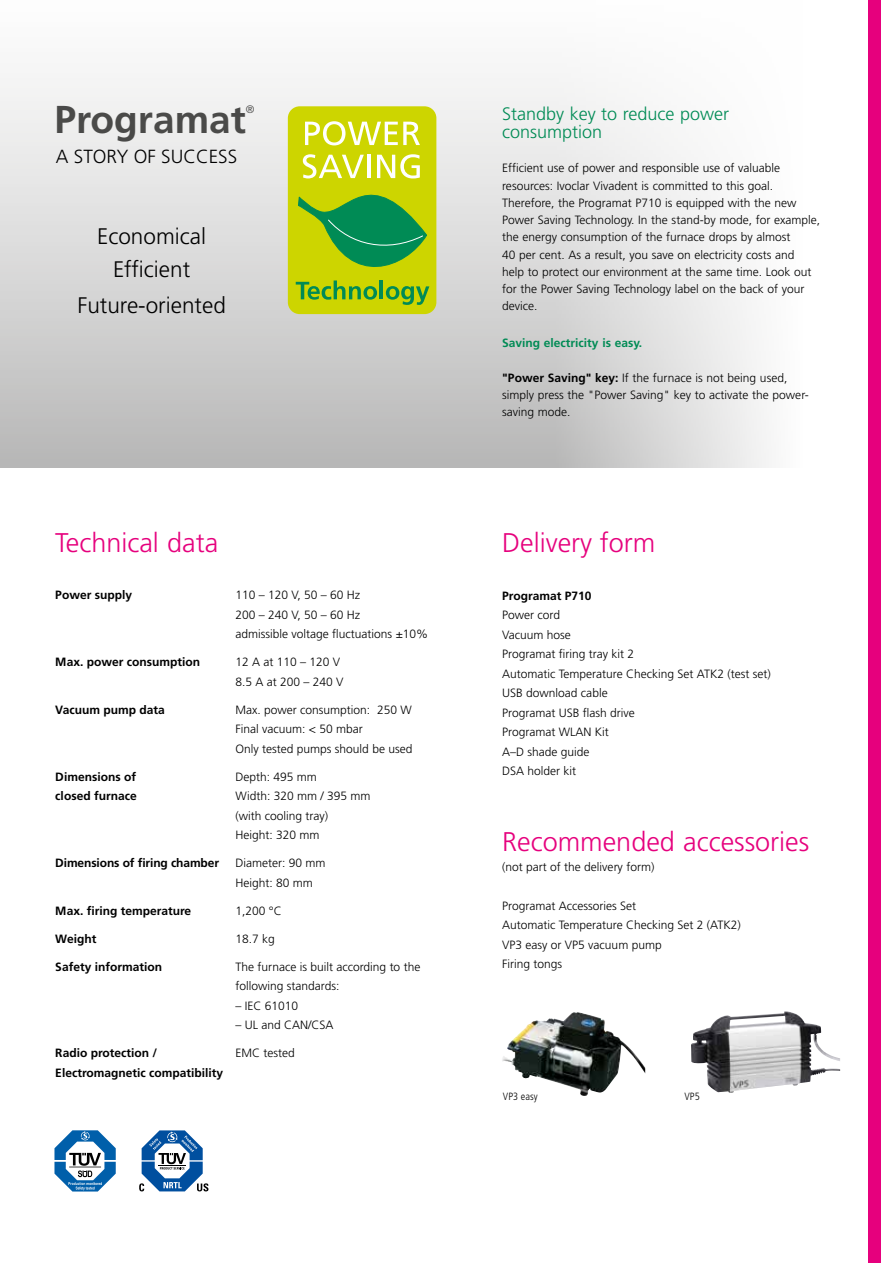
<style>
.page{position:relative;width:881px;height:1263px;background:#fff}
.page>*{position:absolute;margin:0;border:0;box-sizing:border-box;transform-origin:0 0}
.t1{font:700 38.85px "Frutiger";color:#4a4a49}
.t2{font:300 27px "Frutiger";color:#e6007d}
.t3{font:300 22.5px/33px "Frutiger";color:#000;text-align:center}
.t4{font:300 18.9px "Frutiger";color:#000}
.t5{font:300 18px/18px "Frutiger";color:#008b55}
.t6{font:300 12px/19.5px "Frutiger";color:#000}
.t7{font:700 12px "Frutiger";color:#000}
.t8{font:700 12px "Frutiger";color:#008b55}
.t9{font:300 10.8px "Frutiger";color:#4a4a49}
.t10{font:300 condensed 10.5px "Frutiger";color:#000}
.s1{font-weight:700}
</style>
<div class="page">
<div style="left:867px;top:0;width:13px;height:1263px;background:#e6007d"></div>
<svg style="left:0;top:0;width:868px;height:468px"></svg>
<div style="left:288px;top:106px;width:148px;height:208px;background:#cdd500;border-radius:12px"></div>
<svg style="left:305px;top:121px;width:92px;height:24px"></svg>
<svg style="left:403px;top:122px;width:17px;height:23px"></svg>
<svg style="left:295px;top:154px;width:134px;height:151px"></svg>
<svg style="left:139px;top:1130px;width:69px;height:61px"></svg>
<svg style="left:54px;top:1130px;width:62px;height:61px"></svg>
<img style="left:691px;top:1012px;width:148px;height:81px">
<img style="left:502px;top:1012px;width:143px;height:84px">
<h1 class="t1" style="left:54px;top:97px;width:193px">Programat</h1>
<p class="t9" style="left:246px;top:104px;width:10px">®</p>
<h3 class="t4" style="left:56px;top:146px;width:183px">A STORY OF SUCCESS</h3>
<h3 class="t3" style="left:97px;top:220px;width:110px">Economical<br>Efficient</h3>
<h3 class="t3" style="left:77px;top:289px;width:150px">Future-oriented</h3>
<h2 class="t2" style="left:55px;top:527px;width:164px">Technical data</h2>
<p class="t7" style="left:55px;top:588px;width:78px">Power supply</p>
<p class="t6" style="left:235px;top:586px;width:194px">110 – 120 V, 50 – 60 Hz<br>200 – 240 V, 50 – 60 Hz<br>admissible voltage fluctuations ±10%</p>
<p class="t7" style="left:55px;top:655px;width:146px">Max. power consumption</p>
<p class="t6" style="left:235px;top:653px;width:110px">12 A at 110 – 120 V<br>8.5 A at 200 – 240 V</p>
<p class="t7" style="left:55px;top:703px;width:111px">Vacuum pump data</p>
<p class="t6" style="left:235px;top:700px;width:178px">Max. power consumption: 250 W<br>Final vacuum: &lt; 50 mbar<br>Only tested pumps should be used</p>
<p class="t7" style="left:55px;top:770px;width:82px">Dimensions of</p>
<p class="t6" style="left:235px;top:767px;width:83px">Depth: 495 mm</p>
<p class="t7" style="left:55px;top:789px;width:83px">closed furnace</p>
<p class="t6" style="left:235px;top:787px;width:136px">Width: 320 mm / 395 mm (with cooling tray)<br>Height: 320 mm</p>
<p class="t7" style="left:55px;top:856px;width:165px">Dimensions of firing chamber</p>
<p class="t6" style="left:235px;top:854px;width:91px">Diameter: 90 mm<br>Height: 80 mm</p>
<p class="t7" style="left:55px;top:904px;width:137px">Max. firing temperature</p>
<p class="t6" style="left:235px;top:901px;width:48px">1,200 °C</p>
<p class="t7" style="left:55px;top:932px;width:43px">Weight</p>
<p class="t6" style="left:235px;top:929px;width:41px">18.7 kg</p>
<p class="t7" style="left:55px;top:960px;width:108px">Safety information</p>
<p class="t6" style="left:235px;top:957px;width:186px">The furnace is built according to the following standards:</p>
<p class="t6" style="left:235px;top:996px;width:64px">– IEC 61010</p>
<p class="t6" style="left:235px;top:1016px;width:100px">– UL and CAN/CSA</p>
<p class="t7" style="left:55px;top:1046px;width:103px">Radio protection /</p>
<p class="t6" style="left:235px;top:1044px;width:61px">EMC tested</p>
<p class="t7" style="left:55px;top:1066px;width:169px">Electromagnetic compatibility</p>
<h3 class="t5" style="left:502px;top:105px;width:228px">Standby key to reduce power consumption</h3>
<p class="t6" style="left:502px;top:160px;width:319px;line-height:17.2px">Efficient use of power and responsible use of valuable resources: Ivoclar Vivadent is committed to this goal.<br>Therefore, the Programat P710 is equipped with the new Power Saving Technology. In the stand-by mode, for example, the energy consumption of the furnace drops by almost<br>40 per cent. As a result, you save on electricity costs and<br>help to protect our environment at the same time. Look out for the Power Saving Technology label on the back of your device.</p>
<p class="t8" style="left:502px;top:336px;width:141px">Saving electricity is easy.</p>
<p class="t6" style="left:502px;top:369px;width:308px;line-height:17.2px"><span class="s1">"Power Saving" key:</span> If the furnace is not being used, simply press the "Power Saving" key to activate the power&shy;saving mode.</p>
<h2 class="t2" style="left:502px;top:527px;width:154px">Delivery form</h2>
<p class="t7" style="left:502px;top:589px;width:91px">Programat P710</p>
<p class="t6" style="left:502px;top:606px;width:270px">Power cord<br>Vacuum hose<br>Programat firing tray kit 2<br>Automatic Temperature Checking Set ATK2 (test set)<br>USB download cable<br>Programat USB flash drive<br>Programat WLAN Kit<br>A–D shade guide<br>DSA holder kit</p>
<h2 class="t2" style="left:502px;top:826px;width:308px">Recommended accessories</h2>
<p class="t6" style="left:502px;top:857px;width:154px">(not part of the delivery form)</p>
<p class="t6" style="left:502px;top:896px;width:240px">Programat Accessories Set<br>Automatic Temperature Checking Set 2 (ATK2)<br>VP3 easy or VP5 vacuum pump<br>Firing tongs</p>
<p class="t10" style="left:503px;top:1090px;width:36px">VP3 easy</p>
<p class="t10" style="left:684px;top:1090px;width:17px">VP5</p>
</div>
